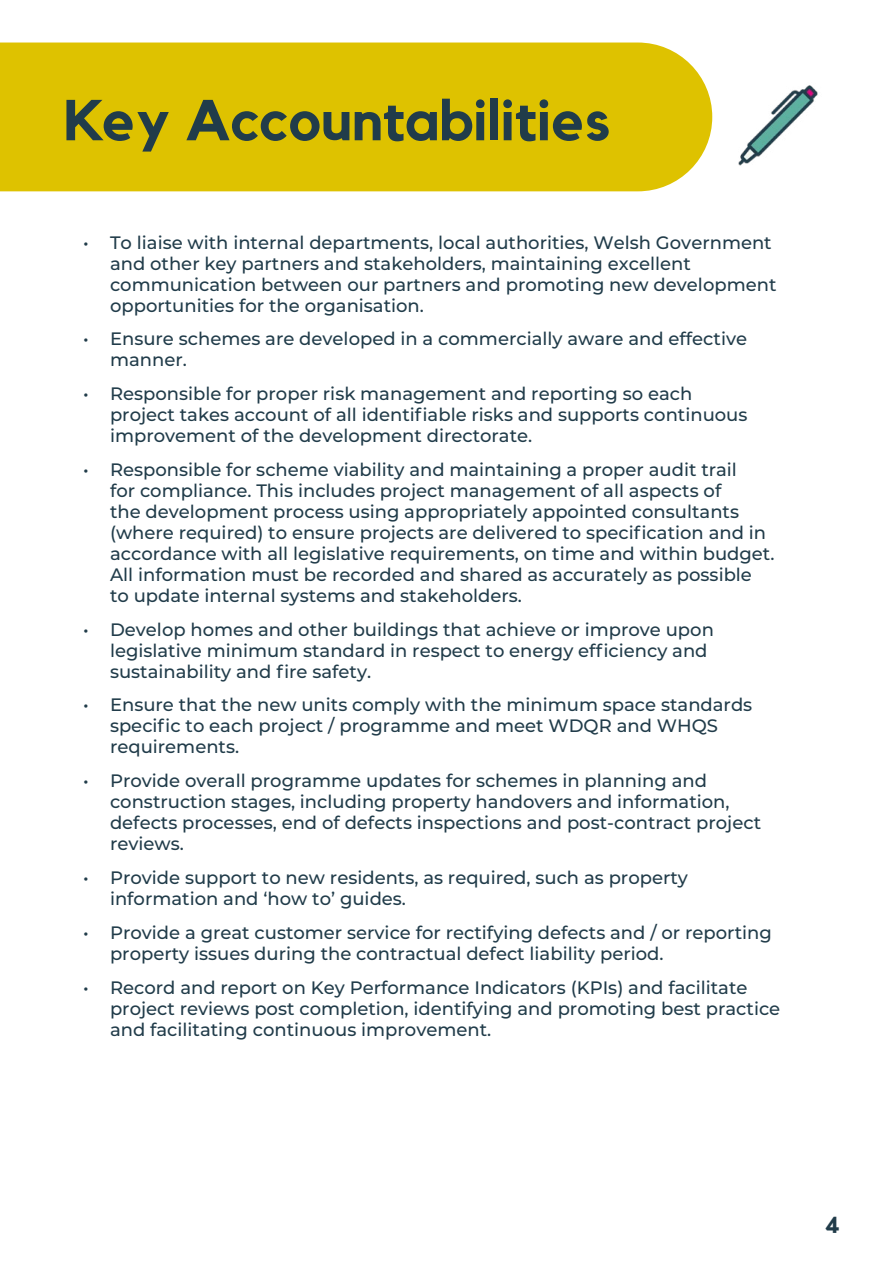
<style>
.page{position:relative;width:893px;height:1263px;background:#fff}
.page>*{position:absolute;margin:0;border:0;box-sizing:border-box;transform-origin:0 0}
.Headline{font:700 57px "Kollektif";color:#213c4a}
.t1{font:700 22.5px "Kollektif";color:#213c4a}
.Main_Body{font:500 18px/21px "Montserrat";color:#213c4a}
</style>
<div class="page">
<img style="left:738px;top:85px;width:80px;height:81px">
<div style="left:0;top:43px;width:712px;height:148px;background:#dec200"></div>
<p class="Headline" style="left:64px;top:87px;width:548px">Key Accountabilities</p>
<p class="Main_Body" style="left:110px;top:231px;width:668px;text-indent:-27px">• To liaise with internal departments, local authorities, Welsh Government and other key partners and stakeholders, maintaining excellent communication between our partners and promoting new development opportunities for the organisation.</p>
<p class="Main_Body" style="left:110px;top:328px;width:639px;text-indent:-27px">• Ensure schemes are developed in a commercially aware and effective manner.</p>
<p class="Main_Body" style="left:110px;top:383px;width:639px;text-indent:-27px">• Responsible for proper risk management and reporting so each project takes account of all identifiable risks and supports continuous improvement of the development directorate.</p>
<p class="Main_Body" style="left:110px;top:458px;width:666px;text-indent:-27px">• Responsible for scheme viability and maintaining a proper audit trail<br>for compliance. This includes project management of all aspects of<br>the development process using appropriately appointed consultants (where required) to ensure projects are delivered to specification and in accordance with all legislative requirements, on time and within budget.<br>All information must be recorded and shared as accurately as possible to update internal systems and stakeholders.</p>
<p class="Main_Body" style="left:110px;top:618px;width:605px;text-indent:-27px">• Develop homes and other buildings that achieve or improve upon legislative minimum standard in respect to energy efficiency and sustainability and fire safety.</p>
<p class="Main_Body" style="left:110px;top:694px;width:644px;text-indent:-27px">• Ensure that the new units comply with the minimum space standards specific to each project / programme and meet WDQR and WHQS requirements.</p>
<p class="Main_Body" style="left:110px;top:770px;width:653px;text-indent:-27px">• Provide overall programme updates for schemes in planning and construction stages, including property handovers and information, defects processes, end of defects inspections and post-contract project reviews.</p>
<p class="Main_Body" style="left:110px;top:866px;width:579px;text-indent:-27px">• Provide support to new residents, as required, such as property information and ‘how to’ guides.</p>
<p class="Main_Body" style="left:110px;top:921px;width:663px;text-indent:-27px">• Provide a great customer service for rectifying defects and / or reporting property issues during the contractual defect liability period.</p>
<p class="Main_Body" style="left:110px;top:976px;width:672px;text-indent:-27px">• Record and report on Key Performance Indicators (KPIs) and facilitate project reviews post completion, identifying and promoting best practice and facilitating continuous improvement.</p>
<p class="t1" style="left:825px;top:1207px;width:15px">4</p>
</div>
